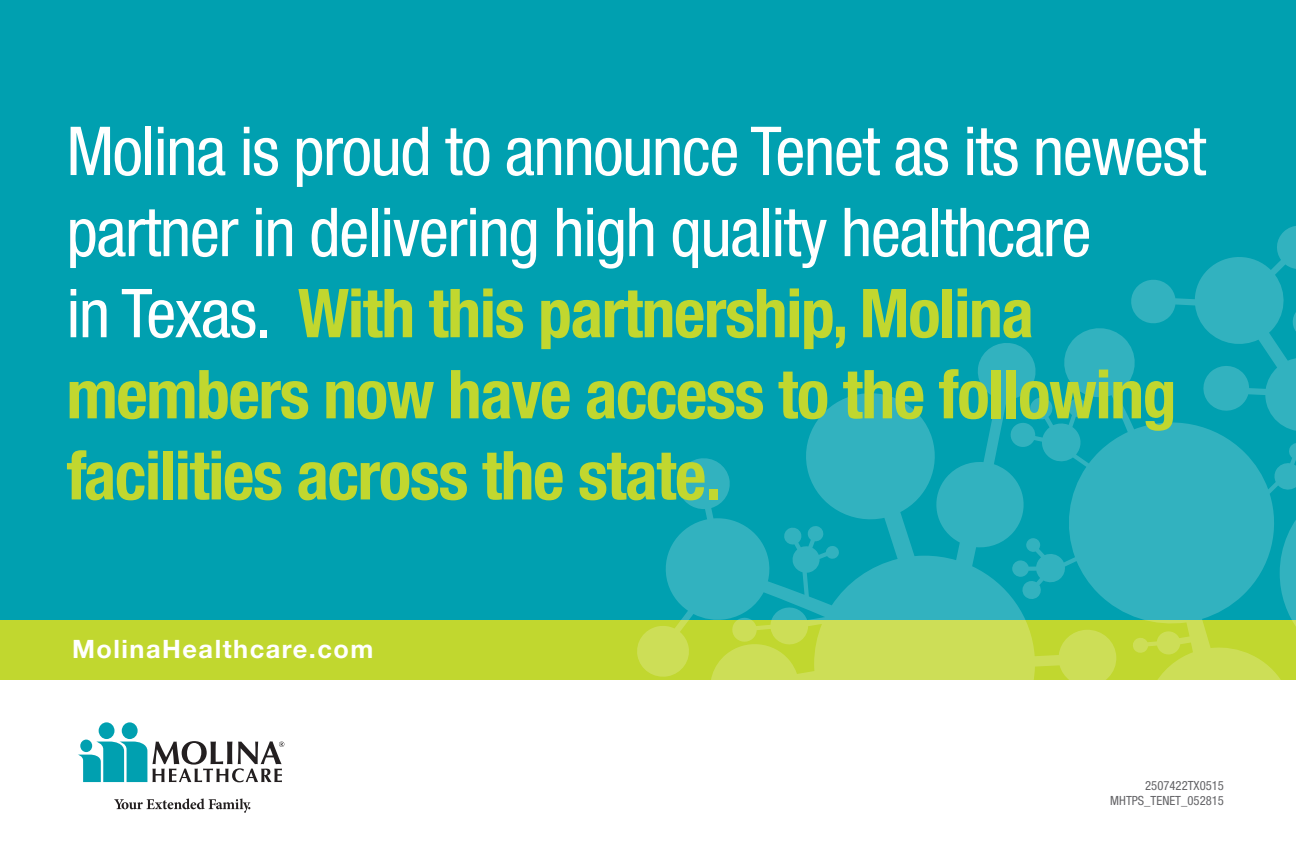
<style>
.page{position:relative;width:1296px;height:864px;background:#fff}
.page>*{position:absolute;margin:0;border:0;box-sizing:border-box;transform-origin:0 0}
.t1{font:condensed 67.6px/81.2px "Helvetica Neue";letter-spacing:-.02em;color:#fff}
.t2{font:700 condensed 67.6px/81.2px "Helvetica Neue";letter-spacing:-.02em;color:#c1d72f}
.t3{font:700 25.4px "Helvetica Neue";letter-spacing:.06em;color:#fff}
.t4{font:condensed 12.6px/14.6px "Helvetica Neue";color:#636366;text-align:right}
.s1{font-weight:700;color:#c1d72f}
</style>
<div class="page">
<div style="left:0;top:0;width:1296px;height:657px;background:#00a0b0"></div>
<div style="left:0;top:620px;width:1296px;height:60px;background:#c1d72f"></div>
<svg style="left:637px;top:226px;width:659px;height:454px"></svg>
<svg style="left:114px;top:798px;width:136px;height:15px"></svg>
<div style="left:122px;top:722px;width:16px;height:17px;background:#00a0b0;border-radius:50%"></div>
<div style="left:99px;top:722px;width:16px;height:17px;background:#00a0b0;border-radius:50%"></div>
<svg style="left:78px;top:741px;width:206px;height:41px"></svg>
<div style="left:80px;top:740px;width:12px;height:12px;background:#00a0b0;border-radius:50%"></div>
<h1 class="t1" style="left:67px;top:110px;width:1141px">Molina is proud to announce Tenet as its newest partner in delivering high quality healthcare<br>in Texas. <span class="s1">With this partnership, Molina</span></h1>
<p class="t2" style="left:67px;top:353px;width:1111px">members now have access to the following facilities across the state.</p>
<p class="t3" style="left:72px;top:633px;width:303px">MolinaHealthcare.com</p>
<p class="t4" style="left:1110px;top:779px;width:115px">2507422TX0515<br>MHTPS_TENET_052815</p>
</div>
